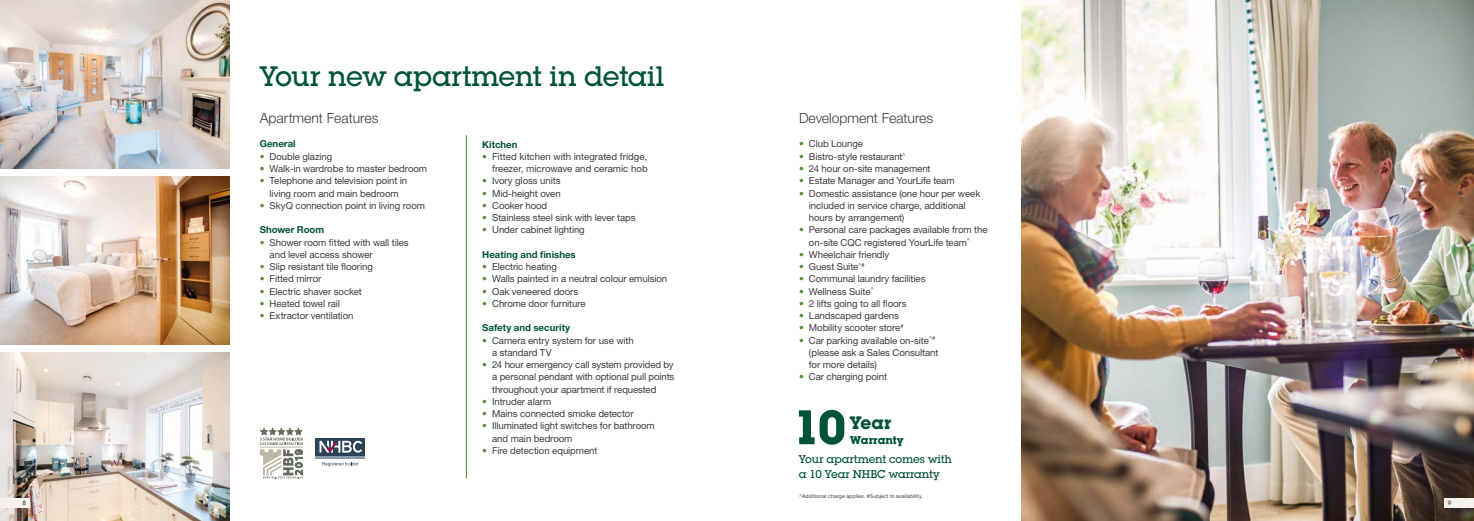
<style>
.page{position:relative;width:1474px;height:521px;background:#fff}
.page>*{position:absolute;margin:0;border:0;box-sizing:border-box;transform-origin:0 0}
.t1{font:700 50.75px "Lubalin Graph Itc T";color:#005436}
.t2{font:500 27.56px "Lubalin Graph Std";letter-spacing:-.015em;color:#005436}
.t3{font:700 18.9px "Lubalin Graph Itc T";color:#005436}
.t4{font:300 14px "Helvetica Neue LT Pro";letter-spacing:-.005em;color:#3c3c3b}
.t5{font:500 11.81px/15px "Lubalin Graph Itc T";letter-spacing:-.01em;color:#005436}
.t6{font:700 11.81px "Lubalin Graph Itc T";letter-spacing:.01em;color:#005436}
.t7{font:9.62px/12.2px "Helvetica Neue LT Pro";letter-spacing:-.01em;color:#3c3c3b}
.t8{font:700 9.62px "Helvetica Neue LT Pro";color:#005436}
.t9{font:500 6.12px "Lubalin Graph Std";color:#3c3c3b}
.t10{font:5.25px "Helvetica Neue LT Pro";letter-spacing:.02em;color:#3c3c3b}
.s1{font-weight:300;color:#4e8e36}
</style>
<div class="page">
<img style="left:0;top:0;width:230px;height:169px">
<img style="left:0;top:352px;width:230px;height:169px">
<img style="left:0;top:176px;width:230px;height:169px">
<img style="left:1021px;top:0;width:452px;height:521px">
<div style="left:315px;top:437px;width:51px;height:23px;background:#2c4255"></div>
<hr style="left:315px;top:456px;width:50px;height:3px;background:#8a9ba7">
<svg style="left:319px;top:441px;width:43px;height:12px"></svg>
<svg style="left:322px;top:462px;width:36px;height:4px"></svg>
<svg style="left:260px;top:427px;width:43px;height:51px"></svg>
<div style="left:1444px;top:498px;width:29px;height:9px;background:#f4f0eb"></div>
<div style="left:0;top:498px;width:30px;height:9px;background:#f4f0eb"></div>
<hr style="left:466px;top:135px;width:1px;height:343px;background:#4e8e36">
<h2 class="t2" style="left:260px;top:59px;width:406px">Your new apartment in detail</h2>
<h3 class="t4" style="left:260px;top:109px;width:120px">Apartment Features</h3>
<h3 class="t4" style="left:799px;top:109px;width:136px">Development Features</h3>
<p class="t8" style="left:260px;top:138px;width:37px">General</p>
<p class="t7" style="left:260px;top:150px;width:74px"><span class="s1">•</span> Double glazing</p>
<p class="t7" style="left:260px;top:162px;width:169px"><span class="s1">•</span> Walk-in wardrobe to master bedroom</p>
<p class="t7" style="left:260px;top:175px;width:149px;text-align:center"><span class="s1">•</span> Telephone and television point in living room and main bedroom</p>
<p class="t7" style="left:260px;top:199px;width:167px"><span class="s1">•</span> SkyQ connection point in living room</p>
<p class="t8" style="left:260px;top:224px;width:66px">Shower Room</p>
<p class="t7" style="left:270px;top:236px;width:141px;text-indent:-10px"><span class="s1">•</span> Shower room fitted with wall tiles and level access shower</p>
<p class="t7" style="left:260px;top:260px;width:115px"><span class="s1">•</span> Slip resistant tile flooring</p>
<p class="t7" style="left:260px;top:273px;width:63px"><span class="s1">•</span> Fitted mirror</p>
<p class="t7" style="left:260px;top:285px;width:104px"><span class="s1">•</span> Electric shaver socket</p>
<p class="t7" style="left:260px;top:297px;width:82px"><span class="s1">•</span> Heated towel rail</p>
<p class="t7" style="left:260px;top:309px;width:95px"><span class="s1">•</span> Extractor ventilation</p>
<p class="t8" style="left:482px;top:138px;width:37px">Kitchen</p>
<p class="t7" style="left:482px;top:150px;width:167px;text-align:right"><span class="s1">•</span> Fitted kitchen with integrated fridge, freezer, microwave and ceramic hob</p>
<p class="t7" style="left:482px;top:175px;width:80px"><span class="s1">•</span> Ivory gloss units</p>
<p class="t7" style="left:482px;top:187px;width:80px"><span class="s1">•</span> Mid-height oven</p>
<p class="t7" style="left:482px;top:199px;width:67px"><span class="s1">•</span> Cooker hood</p>
<p class="t7" style="left:482px;top:211px;width:155px"><span class="s1">•</span> Stainless steel sink with lever taps</p>
<p class="t7" style="left:482px;top:224px;width:104px"><span class="s1">•</span> Under cabinet lighting</p>
<p class="t8" style="left:482px;top:248px;width:95px">Heating and finishes</p>
<p class="t7" style="left:482px;top:260px;width:76px"><span class="s1">•</span> Electric heating</p>
<p class="t7" style="left:482px;top:273px;width:186px"><span class="s1">•</span> Walls painted in a neutral colour emulsion</p>
<p class="t7" style="left:482px;top:285px;width:98px"><span class="s1">•</span> Oak veneered doors</p>
<p class="t7" style="left:482px;top:297px;width:105px"><span class="s1">•</span> Chrome door furniture</p>
<p class="t8" style="left:482px;top:322px;width:90px">Safety and security</p>
<p class="t7" style="left:492px;top:334px;width:143px;text-indent:-10px"><span class="s1">•</span> Camera entry system for use with a standard TV</p>
<p class="t7" style="left:492px;top:358px;width:184px;text-align:justify;text-indent:-10px"><span class="s1">•</span> 24 hour emergency call system provided by a personal pendant with optional pull points throughout your apartment if requested</p>
<p class="t7" style="left:482px;top:395px;width:70px"><span class="s1">•</span> Intruder alarm</p>
<p class="t7" style="left:482px;top:407px;width:153px"><span class="s1">•</span> Mains connected smoke detector</p>
<p class="t7" style="left:492px;top:420px;width:164px;text-indent:-10px"><span class="s1">•</span> Illuminated light switches for bathroom and main bedroom</p>
<p class="t7" style="left:482px;top:444px;width:117px"><span class="s1">•</span> Fire detection equipment</p>
<p class="t7" style="left:799px;top:138px;width:66px"><span class="s1">•</span> Club Lounge</p>
<p class="t7" style="left:799px;top:150px;width:108px"><span class="s1">•</span> Bistro-style restaurant<sup>^</sup></p>
<p class="t7" style="left:799px;top:162px;width:133px"><span class="s1">•</span> 24 hour on-site management</p>
<p class="t7" style="left:799px;top:175px;width:157px"><span class="s1">•</span> Estate Manager and YourLife team</p>
<p class="t7" style="left:809px;top:187px;width:173px;text-indent:-10px"><span class="s1">•</span> Domestic assistance (one hour per week included in service charge, additional hours by arrangement)</p>
<p class="t7" style="left:809px;top:224px;width:180px;text-indent:-10px"><span class="s1">•</span> Personal care packages available from the on-site CQC registered YourLife team<sup>^</sup></p>
<p class="t7" style="left:799px;top:248px;width:92px"><span class="s1">•</span> Wheelchair friendly</p>
<p class="t7" style="left:799px;top:260px;width:67px"><span class="s1">•</span> Guest Suite<sup>^#</sup></p>
<p class="t7" style="left:799px;top:273px;width:128px"><span class="s1">•</span> Communal laundry facilities</p>
<p class="t7" style="left:799px;top:285px;width:76px"><span class="s1">•</span> Wellness Suite<sup>^</sup></p>
<p class="t7" style="left:799px;top:297px;width:109px"><span class="s1">•</span> 2 lifts going to all floors</p>
<p class="t7" style="left:799px;top:309px;width:101px"><span class="s1">•</span> Landscaped gardens</p>
<p class="t7" style="left:799px;top:322px;width:106px"><span class="s1">•</span> Mobility scooter store<sup>#</sup></p>
<p class="t7" style="left:809px;top:334px;width:131px;text-indent:-10px"><span class="s1">•</span> Car parking available on-site<sup>^# </sup>(please ask a Sales Consultant for more details)</p>
<p class="t7" style="left:799px;top:371px;width:90px"><span class="s1">•</span> Car charging point</p>
<h1 class="t1" style="left:792px;top:396px;width:56px">10</h1>
<h3 class="t3" style="left:850px;top:411px;width:42px">Year</h3>
<p class="t6" style="left:850px;top:433px;width:54px">Warranty</p>
<p class="t5" style="left:798px;top:452px;width:155px">Your apartment comes with a 10 Year NHBC warranty</p>
<p class="t10" style="left:799px;top:493px;width:125px">^Additional charge applies. #Subject to availability.</p>
<p class="t9" style="left:22px;top:499px;width:5px">8</p>
<p class="t9" style="left:1447px;top:499px;width:5px">9</p>
</div>
